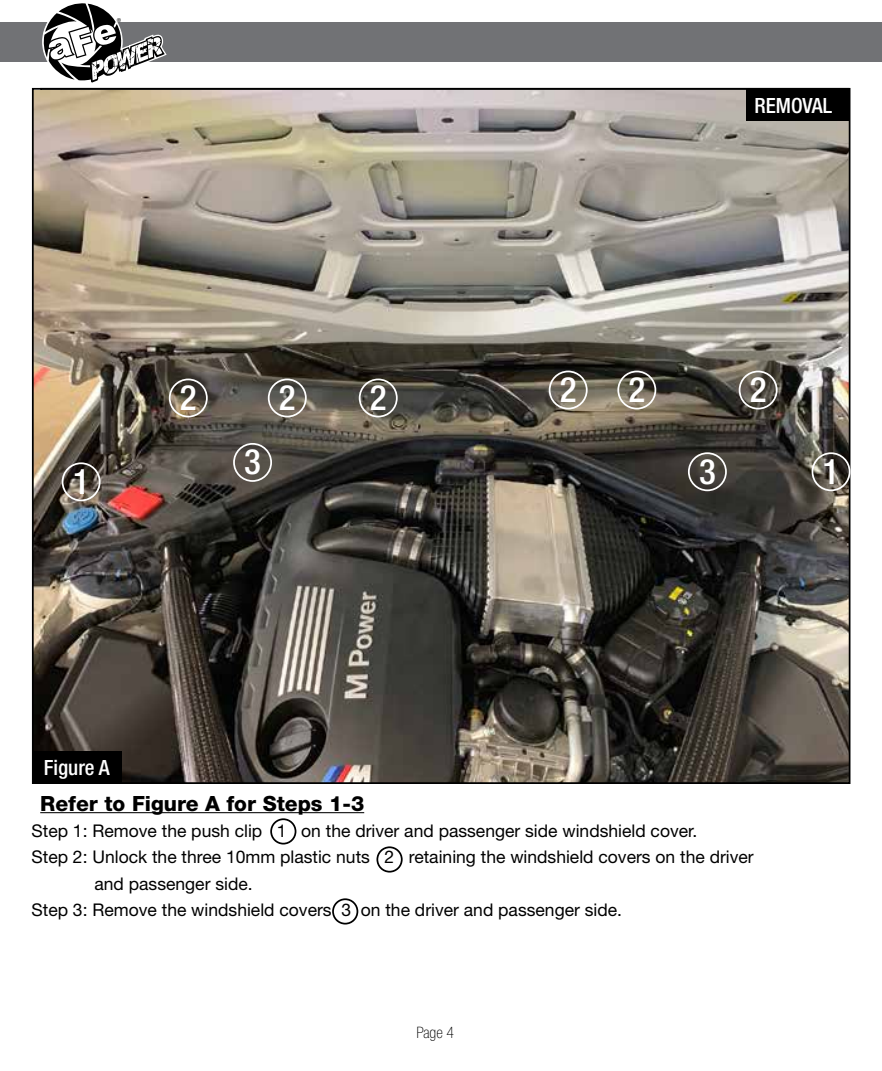
<style>
.page{position:relative;width:882px;height:1071px;background:#fff}
.page>*{position:absolute;margin:0;border:0;box-sizing:border-box;transform-origin:0 0}
.t1{font:500 condensed 35px "Helvetica Neue";color:#fff}
.t2{font:800 21px "Helvetica Neue";color:#000}
.t3{font:500 condensed 21px "Helvetica Neue";color:#fff}
.t4{font:17.5px "Helvetica Neue";color:#000}
.t5{font:100 condensed 15.75px "Helvetica Neue";color:#000}
.t6{font:8.75px "Myriad";color:#000}
</style>
<div class="page">
<img style="left:35px;top:91px;width:812px;height:690px">
<div style="left:0;top:23px;width:882px;height:39px;background:#717275"></div>
<svg style="left:43px;top:3px;width:124px;height:80px"></svg>
<hr style="left:40px;top:812px;width:324px;height:1px;background:#000">
<div style="left:747px;top:88px;width:102px;height:33px;background:#000"></div>
<div style="left:812px;top:452px;width:38px;height:39px;border:2px solid #fff;border-radius:50%"></div>
<div style="left:169px;top:379px;width:39px;height:38px;border:2px solid #fff;border-radius:50%"></div>
<div style="left:62px;top:462px;width:39px;height:39px;border:2px solid #fff;border-radius:50%"></div>
<div style="left:270px;top:818px;width:26px;height:27px;border:2px solid #000;border-radius:50%"></div>
<div style="left:268px;top:379px;width:39px;height:38px;border:2px solid #fff;border-radius:50%"></div>
<div style="left:233px;top:443px;width:39px;height:39px;border:2px solid #fff;border-radius:50%"></div>
<div style="left:359px;top:379px;width:39px;height:38px;border:2px solid #fff;border-radius:50%"></div>
<div style="left:549px;top:371px;width:39px;height:39px;border:2px solid #fff;border-radius:50%"></div>
<div style="left:617px;top:371px;width:39px;height:39px;border:2px solid #fff;border-radius:50%"></div>
<div style="left:739px;top:371px;width:39px;height:39px;border:2px solid #fff;border-radius:50%"></div>
<div style="left:688px;top:452px;width:39px;height:39px;border:2px solid #fff;border-radius:50%"></div>
<div style="left:376px;top:846px;width:27px;height:27px;border:2px solid #000;border-radius:50%"></div>
<div style="left:332px;top:898px;width:26px;height:27px;border:2px solid #000;border-radius:50%"></div>
<div style="left:32px;top:751px;width:90px;height:33px;background:#000"></div>
<p class="t6" style="left:117px;top:17px;width:6px">®</p>
<p class="t3" style="left:755px;top:93px;width:79px">REMOVAL</p>
<h1 class="t1" style="left:73px;top:460px;width:18px">1</h1>
<h1 class="t1" style="left:180px;top:377px;width:18px">2</h1>
<h1 class="t1" style="left:244px;top:441px;width:18px">3</h1>
<h1 class="t1" style="left:279px;top:377px;width:18px">2</h1>
<h1 class="t1" style="left:370px;top:377px;width:18px">2</h1>
<h1 class="t1" style="left:560px;top:369px;width:18px">2</h1>
<h1 class="t1" style="left:628px;top:369px;width:18px">2</h1>
<h1 class="t1" style="left:750px;top:369px;width:18px">2</h1>
<h1 class="t1" style="left:699px;top:450px;width:18px">3</h1>
<h1 class="t1" style="left:823px;top:450px;width:18px">1</h1>
<p class="t3" style="left:44px;top:755px;width:67px">Figure A</p>
<p class="t2" style="left:40px;top:791px;width:325px">Refer to Figure A for Steps 1-3</p>
<p class="t4" style="left:32px;top:820px;width:667px">Step 1: Remove the push clip 1 on the driver and passenger side windshield cover.</p>
<p class="t4" style="left:32px;top:847px;width:724px">Step 2: Unlock the three 10mm plastic nuts 2 retaining the windshield covers on the driver</p>
<p class="t4" style="left:94px;top:873px;width:160px">and passenger side.</p>
<p class="t4" style="left:32px;top:899px;width:592px">Step 3: Remove the windshield covers 3 on the driver and passenger side.</p>
<p class="t5" style="left:416px;top:1024px;width:39px">Page 4</p>
</div>
